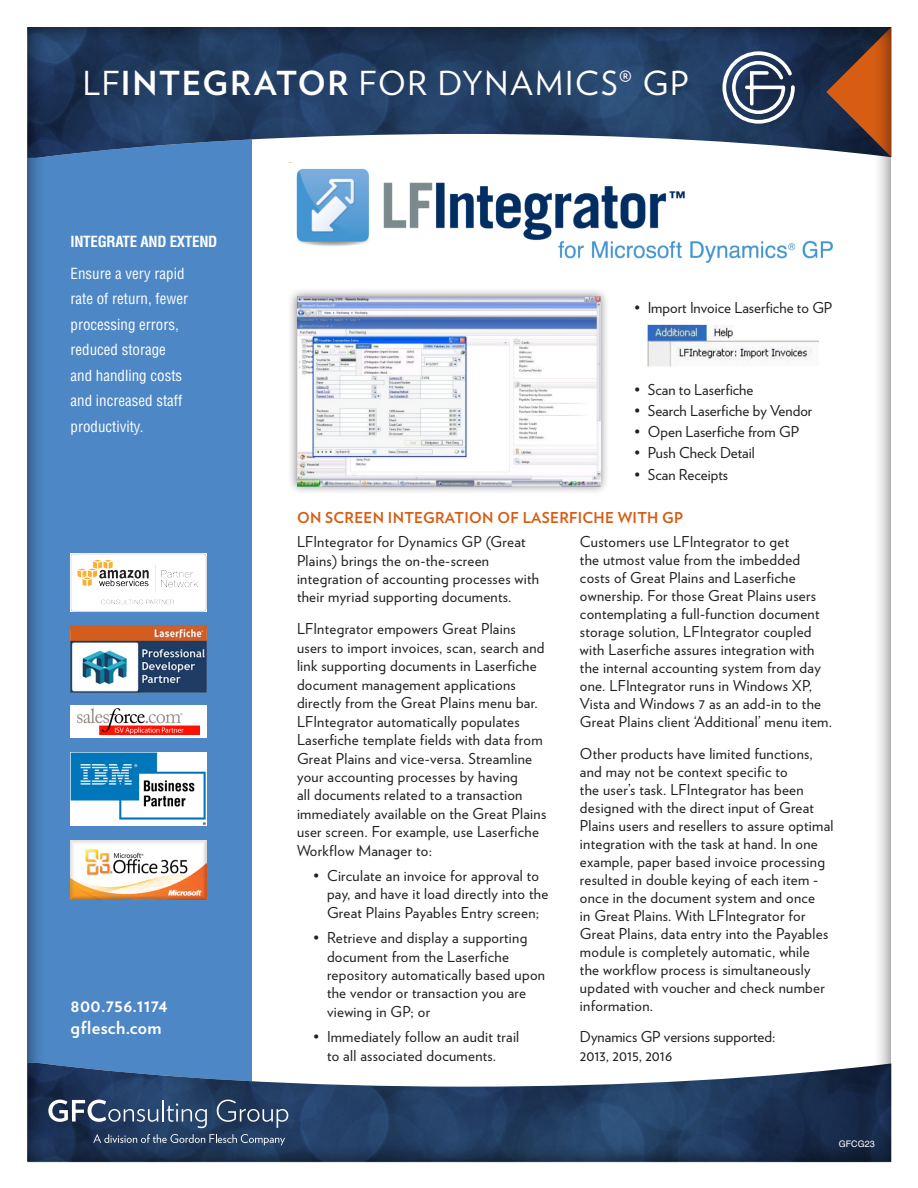
<style>
.page{position:relative;width:918px;height:1188px;background:#fff}
.page>*{position:absolute;margin:0;border:0;box-sizing:border-box;transform-origin:0 0}
.body{font:33px "Verlag";letter-spacing:.055em;color:#fff}
.t1{font:700 18px "Verlag";letter-spacing:.02em;color:#fff}
.t2{font:15px/18px "Verlag";letter-spacing:.02em;color:#231f20}
.t3{font:15px/18px "Verlag";color:#231f20}
.t4{font:condensed 15px/25.5px "Helvetica LT Std";color:#fff}
.t5{font:700 15px "Verlag";letter-spacing:.02em;color:#d75d14}
.t6{font:700 condensed 15px "Helvetica LT Std";letter-spacing:-.02em;color:#fff}
.t7{font:9px "Helvetica LT Std";color:#fff}
.s1{font-weight:700}
</style>
<div class="page">
<div style="left:15px;top:20px;width:878px;height:1142px;background:#231f20;opacity:.75"></div>
<svg style="left:722px;top:51px;width:73px;height:73px"></svg>
<svg style="left:48px;top:1100px;width:110px;height:22px"></svg>
<hr style="left:162px;top:1100px;width:2px;height:22px;background:#fff">
<svg style="left:166px;top:1103px;width:41px;height:25px"></svg>
<svg style="left:217px;top:1100px;width:71px;height:28px;background:#405674"></svg>
<svg style="left:93px;top:1134px;width:192px;height:11px;background:#495f7c"></svg>
<img style="left:290px;top:163px;width:543px;height:99px">
<div style="left:288px;top:287px;width:321px;height:208px;background:#231f20;opacity:.55"></div>
<img style="left:297px;top:297px;width:303px;height:189px">
<img style="left:645px;top:322px;width:174px;height:46px">
<img style="left:71px;top:553px;width:136px;height:59px">
<div style="left:71px;top:705px;width:136px;height:33px;background:#fff"></div>
<img style="left:78px;top:708px;width:121px;height:27px">
<img style="left:71px;top:840px;width:136px;height:60px">
<img style="left:71px;top:752px;width:136px;height:74px">
<img style="left:71px;top:625px;width:136px;height:67px">
<p class="body" style="left:83px;top:58px;width:607px">LF<span class="s1">INTEGRATOR</span> FOR DYNAMICS® GP</p>
<p class="t6" style="left:71px;top:232px;width:148px">INTEGRATE AND EXTEND</p>
<p class="t4" style="left:71px;top:261px;width:119px">Ensure a very rapid rate of return, fewer processing errors, reduced storage and handling costs and increased staff productivity.</p>
<p class="t1" style="left:71px;top:992px;width:99px">800.756.1174</p>
<p class="t1" style="left:71px;top:1013px;width:93px">gflesch.com</p>
<p class="t3" style="left:634px;top:298px;width:199px">• Import Invoice Laserfiche to GP</p>
<p class="t3" style="left:634px;top:380px;width:121px">• Scan to Laserfiche</p>
<p class="t3" style="left:634px;top:401px;width:180px">• Search Laserfiche by Vendor</p>
<p class="t3" style="left:634px;top:422px;width:166px">• Open Laserfiche from GP</p>
<p class="t3" style="left:634px;top:443px;width:122px">• Push Check Detail</p>
<p class="t3" style="left:634px;top:465px;width:95px">• Scan Receipts</p>
<p class="t5" style="left:297px;top:506px;width:388px">ON SCREEN INTEGRATION OF LASERFICHE WITH GP</p>
<p class="t2" style="left:297px;top:532px;width:244px;line-height:18.5px">LFIntegrator for Dynamics GP (Great Plains) brings the on-the-screen integration of accounting processes with their myriad supporting documents.</p>
<p class="t2" style="left:297px;top:619px;width:251px;line-height:18.5px">LFIntegrator empowers Great Plains users to import invoices, scan, search and link supporting documents in Laserfiche document management applications directly from the Great Plains menu bar.<br>LFIntegrator automatically populates Laserfiche template fields with data from Great Plains and vice-versa. Streamline your accounting processes by having<br>all documents related to a transaction immediately available on the Great Plains user screen. For example, use Laserfiche Workflow Manager to:</p>
<p class="t2" style="left:327px;top:866px;width:223px;line-height:18.5px;text-indent:-14px">• Circulate an invoice for approval to pay, and have it load directly into the<br>Great Plains Payables Entry screen;</p>
<p class="t2" style="left:327px;top:928px;width:220px;line-height:18.5px;text-indent:-14px">• Retrieve and display a supporting document from the Laserfiche repository automatically based upon the vendor or transaction you are viewing in GP; or</p>
<p class="t2" style="left:327px;top:1027px;width:194px;line-height:18.5px;text-indent:-14px">• Immediately follow an audit trail to all associated documents.</p>
<p class="t2" style="left:580px;top:532px;width:254px">Customers use LFIntegrator to get<br>the utmost value from the imbedded costs of Great Plains and Laserfiche ownership. For those Great Plains users contemplating a full-function document storage solution, LFIntegrator coupled with Laserfiche assures integration with the internal accounting system from day one. LFIntegrator runs in Windows XP, Vista and Windows 7 as an add-in to the Great Plains client ‘Additional’ menu item.</p>
<p class="t2" style="left:580px;top:744px;width:255px">Other products have limited functions, and may not be context specific to<br>the user’s task. LFIntegrator has been designed with the direct input of Great Plains users and resellers to assure optimal integration with the task at hand. In one example, paper based invoice processing resulted in double keying of each item - once in the document system and once<br>in Great Plains. With LFIntegrator for Great Plains, data entry into the Payables module is completely automatic, while<br>the workflow process is simultaneously updated with voucher and check number information.</p>
<p class="t3" style="left:580px;top:1027px;width:197px">Dynamics GP versions supported:<br>2013, 2015, 2016</p>
<p class="t7" style="left:839px;top:1139px;width:38px">GFCG23</p>
</div>
